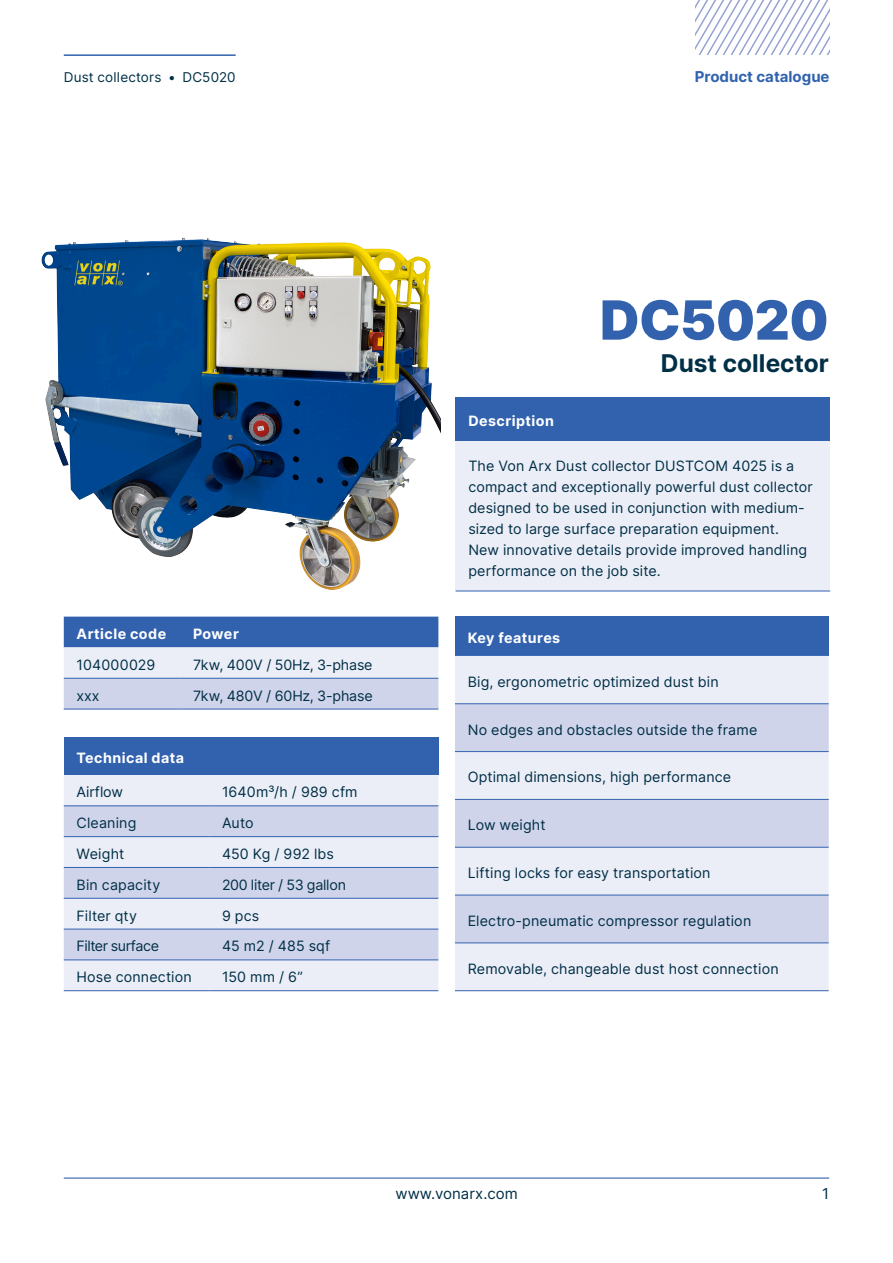
<style>
.page{position:relative;width:893px;height:1263px;background:#fff}
.page>*{position:absolute;margin:0;border:0;box-sizing:border-box;transform-origin:0 0}
.t1{font:900 54px "Inter";letter-spacing:-.01em;color:#3262ae}
.t2{font:700 24.45px "Inter";color:#002f46}
.t3{font:700 15px "Inter";color:#3163af}
.t4{font:15px "Inter";color:#002f46}
.Body{font:14.25px/21px "Inter";letter-spacing:.01em;color:#002f46}
.Header-table{font:700 14.25px "Inter";letter-spacing:.035em;color:#fff}
.Body-2{font:14.25px "Inter";letter-spacing:-.01em;color:#002f46}
.Body-3{font:14.25px "Inter";letter-spacing:-.02em;color:#002f46}
.Body-4{font:14.25px "Inter";letter-spacing:-.03em;color:#002f46}
.t5{font:13.5px "Inter";letter-spacing:.015em;color:#002f46}
</style>
<div class="page">
<hr style="left:64px;top:1177px;width:765px;height:1px;background:#3163af">
<hr style="left:64px;top:54px;width:172px;height:2px;background:#3262ae">
<svg style="left:695px;top:0;width:135px;height:54px"></svg>
<div style="left:456px;top:397px;width:374px;height:45px;background:#3262ae"></div>
<div style="left:456px;top:442px;width:374px;height:149px;background:#eceef7"></div>
<hr style="left:456px;top:591px;width:374px;height:1px;background:#3262ae">
<div style="left:64px;top:737px;width:374px;height:38px;background:#3262ae"></div>
<div style="left:64px;top:775px;width:374px;height:215px;background:#eceef7"></div>
<svg style="left:64px;top:806px;width:374px;height:154px;background:#d8dcee"></svg>
<hr style="left:209px;top:836px;width:229px;height:1px;background:#3262ae">
<hr style="left:209px;top:867px;width:229px;height:1px;background:#3262ae">
<hr style="left:209px;top:898px;width:229px;height:1px;background:#3262ae">
<hr style="left:209px;top:929px;width:229px;height:1px;background:#3262ae">
<hr style="left:209px;top:960px;width:229px;height:1px;background:#3262ae">
<hr style="left:209px;top:990px;width:229px;height:1px;background:#3262ae">
<hr style="left:64px;top:836px;width:145px;height:1px;background:#3262ae">
<hr style="left:64px;top:867px;width:145px;height:1px;background:#3262ae">
<hr style="left:64px;top:898px;width:145px;height:1px;background:#3262ae">
<hr style="left:64px;top:929px;width:145px;height:1px;background:#3262ae">
<hr style="left:64px;top:960px;width:145px;height:1px;background:#3262ae">
<hr style="left:64px;top:990px;width:145px;height:1px;background:#3262ae">
<hr style="left:64px;top:805px;width:145px;height:1px;background:#3262ae">
<hr style="left:209px;top:805px;width:229px;height:1px;background:#3262ae">
<div style="left:455px;top:617px;width:374px;height:39px;background:#3262ae"></div>
<div style="left:455px;top:656px;width:374px;height:334px;background:#eceef7"></div>
<svg style="left:455px;top:704px;width:374px;height:239px;background:#d9ddee"></svg>
<hr style="left:455px;top:703px;width:374px;height:1px;background:#3262ae">
<hr style="left:455px;top:751px;width:374px;height:1px;background:#3262ae">
<hr style="left:455px;top:799px;width:374px;height:1px;background:#3262ae">
<hr style="left:455px;top:847px;width:374px;height:1px;background:#3262ae">
<hr style="left:455px;top:895px;width:374px;height:1px;background:#3262ae">
<hr style="left:455px;top:943px;width:374px;height:1px;background:#3262ae">
<hr style="left:455px;top:990px;width:374px;height:1px;background:#3262ae">
<img style="left:41px;top:237px;width:399px;height:353px">
<svg style="left:64px;top:617px;width:374px;height:92px;background:#a3b6d9"></svg>
<hr style="left:64px;top:678px;width:116px;height:1px;background:#3262ae">
<hr style="left:180px;top:678px;width:258px;height:1px;background:#3262ae">
<hr style="left:64px;top:709px;width:116px;height:1px;background:#3262ae">
<hr style="left:180px;top:709px;width:258px;height:1px;background:#3262ae">
<p class="t5" style="left:64px;top:68px;width:173px">Dust collectors • DC5020</p>
<p class="t3" style="left:695px;top:66px;width:136px">Product catalogue</p>
<h1 class="t1" style="left:600px;top:281px;width:230px">DC5020</h1>
<h3 class="t2" style="left:661px;top:345px;width:170px">Dust collector</h3>
<p class="Header-table" style="left:77px;top:623px;width:91px">Article code</p>
<p class="Header-table" style="left:193px;top:623px;width:47px">Power</p>
<p class="Body" style="left:77px;top:654px;width:80px">104000029</p>
<p class="Body-2" style="left:193px;top:654px;width:181px">7kw, 400V / 50Hz, 3-phase</p>
<p class="Body" style="left:77px;top:684px;width:25px">xxx</p>
<p class="Body-2" style="left:193px;top:685px;width:181px">7kw, 480V / 60Hz, 3-phase</p>
<p class="Header-table" style="left:77px;top:747px;width:109px">Technical data</p>
<p class="Body" style="left:77px;top:781px;width:48px">Airflow</p>
<p class="Body" style="left:222px;top:781px;width:137px">1640m³/h / 989 cfm</p>
<p class="Body" style="left:77px;top:812px;width:61px">Cleaning</p>
<p class="Body" style="left:222px;top:812px;width:33px">Auto</p>
<p class="Body" style="left:77px;top:843px;width:49px">Weight</p>
<p class="Body" style="left:222px;top:843px;width:113px">450 Kg / 992 lbs</p>
<p class="Body" style="left:77px;top:874px;width:85px">Bin capacity</p>
<p class="Body-3" style="left:222px;top:874px;width:125px">200 liter / 53 gallon</p>
<p class="Body" style="left:77px;top:904px;width:62px">Filter qty</p>
<p class="Body" style="left:222px;top:904px;width:39px">9 pcs</p>
<p class="Body-4" style="left:77px;top:936px;width:84px">Filter surface</p>
<p class="Body" style="left:222px;top:935px;width:110px">45 m2 / 485 sqf</p>
<p class="Body" style="left:77px;top:966px;width:117px">Hose connection</p>
<p class="Body" style="left:222px;top:966px;width:82px">150 mm / 6”</p>
<p class="Header-table" style="left:468px;top:411px;width:87px">Description</p>
<p class="Body" style="left:468px;top:455px;width:346px">The Von Arx Dust collector DUSTCOM 4025 is a compact and exceptionally powerful dust collector designed to be used in conjunction with medium&shy;sized to large surface preparation equipment.<br>New innovative details provide improved handling performance on the job site.</p>
<p class="Header-table" style="left:468px;top:628px;width:94px">Key features</p>
<p class="Body" style="left:468px;top:671px;width:253px">Big, ergonometric optimized dust bin</p>
<p class="Body" style="left:468px;top:718px;width:291px">No edges and obstacles outside the frame</p>
<p class="Body" style="left:468px;top:766px;width:265px">Optimal dimensions, high performance</p>
<p class="Body" style="left:468px;top:814px;width:79px">Low weight</p>
<p class="Body" style="left:468px;top:862px;width:244px">Lifting locks for easy transportation</p>
<p class="Body" style="left:468px;top:910px;width:285px">Electro-pneumatic compressor regulation</p>
<p class="Body" style="left:468px;top:958px;width:312px">Removable, changeable dust host connection</p>
<p class="t4" style="left:396px;top:1182px;width:124px">www.vonarx.com</p>
<p class="t4" style="left:822px;top:1182px;width:8px">1</p>
</div>
